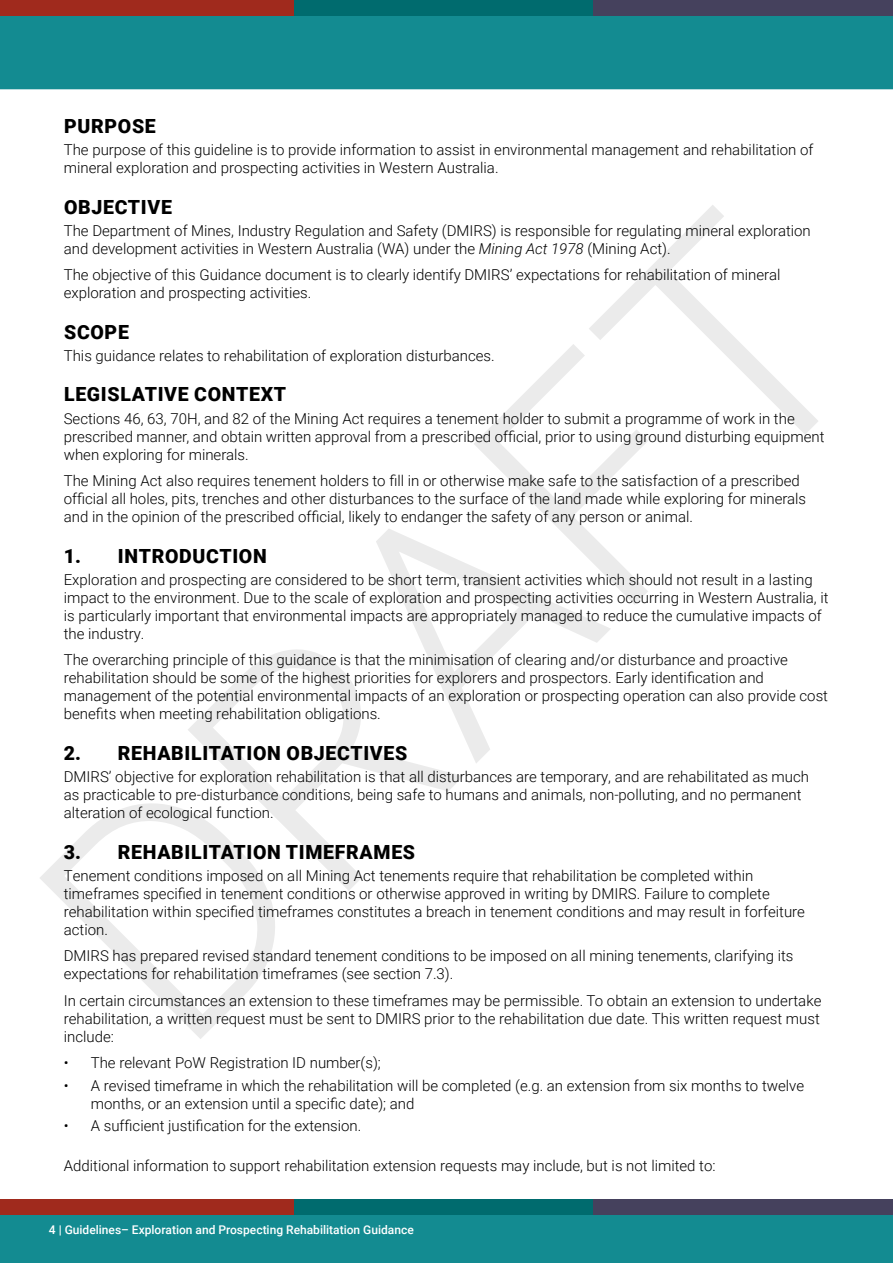
<style>
.page{position:relative;width:893px;height:1263px;background:#fff}
.page>*{position:absolute;margin:0;border:0;box-sizing:border-box;transform-origin:0 0}
.t1{font:300 320.7px "Roboto";color:#000}
.Heading_1{font:900 19.5px "Roboto";letter-spacing:.035em;color:#000}
.Main_Copy{font:300 15px/18px "Roboto";color:#000}
.Bullet_Points{font:300 15px "Roboto";color:#000}
.t2{font:500 12px "Roboto";color:#fff}
.s1{font-style:italic}
</style>
<div class="page">
<div style="left:0;top:15px;width:893px;height:74px;background:#138b91"></div>
<div style="left:0;top:0;width:299px;height:15px;background:#a02a1d"></div>
<div style="left:295px;top:0;width:299px;height:15px;background:#006b6e"></div>
<div style="left:594px;top:0;width:299px;height:15px;background:#45415d"></div>
<div style="left:0;top:1214px;width:893px;height:49px;background:#138b91"></div>
<div style="left:0;top:1199px;width:299px;height:15px;background:#a02a1d"></div>
<div style="left:295px;top:1199px;width:299px;height:15px;background:#006b6e"></div>
<div style="left:594px;top:1199px;width:299px;height:15px;background:#45415d"></div>
<p class="Heading_1" style="left:64px;top:112px;width:93px">PURPOSE</p>
<p class="Main_Copy" style="left:64px;top:140px;width:751px">The purpose of this guideline is to provide information to assist in environmental management and rehabilitation of mineral exploration and prospecting activities in Western Australia.</p>
<p class="Heading_1" style="left:64px;top:193px;width:109px">OBJECTIVE</p>
<p class="Main_Copy" style="left:64px;top:221px;width:749px">The Department of Mines, Industry Regulation and Safety (DMIRS) is responsible for regulating mineral exploration and development activities in Western Australia (WA) under the <span class="s1">Mining Act 1978</span> (Mining Act).</p>
<p class="Main_Copy" style="left:64px;top:265px;width:718px">The objective of this Guidance document is to clearly identify DMIRS’ expectations for rehabilitation of mineral exploration and prospecting activities.</p>
<p class="Heading_1" style="left:64px;top:318px;width:66px">SCOPE</p>
<p class="Main_Copy" style="left:64px;top:346px;width:432px">This guidance relates to rehabilitation of exploration disturbances.</p>
<p class="Heading_1" style="left:64px;top:381px;width:224px">LEGISLATIVE CONTEXT</p>
<p class="Main_Copy" style="left:64px;top:409px;width:762px">Sections 46, 63, 70H, and 82 of the Mining Act requires a tenement holder to submit a programme of work in the prescribed manner, and obtain written approval from a prescribed official, prior to using ground disturbing equipment when exploring for minerals.</p>
<p class="Main_Copy" style="left:64px;top:471px;width:744px">The Mining Act also requires tenement holders to fill in or otherwise make safe to the satisfaction of a prescribed official all holes, pits, trenches and other disturbances to the surface of the land made while exploring for minerals and in the opinion of the prescribed official, likely to endanger the safety of any person or animal.</p>
<p class="Heading_1" style="left:64px;top:542px;width:204px">1. INTRODUCTION</p>
<p class="Main_Copy" style="left:64px;top:570px;width:766px">Exploration and prospecting are considered to be short term, transient activities which should not result in a lasting impact to the environment. Due to the scale of exploration and prospecting activities occurring in Western Australia, it is particularly important that environmental impacts are appropriately managed to reduce the cumulative impacts of the industry.</p>
<p class="Main_Copy" style="left:64px;top:650px;width:766px">The overarching principle of this guidance is that the minimisation of clearing and/or disturbance and proactive rehabilitation should be some of the highest priorities for explorers and prospectors. Early identification and management of the potential environmental impacts of an exploration or prospecting operation can also provide cost benefits when meeting rehabilitation obligations.</p>
<p class="Heading_1" style="left:64px;top:739px;width:345px">2. REHABILITATION OBJECTIVES</p>
<p class="Main_Copy" style="left:64px;top:767px;width:747px">DMIRS’ objective for exploration rehabilitation is that all disturbances are temporary, and are rehabilitated as much as practicable to pre-disturbance conditions, being safe to humans and animals, non-polluting, and no permanent alteration of ecological function.</p>
<p class="Heading_1" style="left:64px;top:838px;width:353px">3. REHABILITATION TIMEFRAMES</p>
<p class="Main_Copy" style="left:64px;top:866px;width:743px">Tenement conditions imposed on all Mining Act tenements require that rehabilitation be completed within timeframes specified in tenement conditions or otherwise approved in writing by DMIRS. Failure to complete rehabilitation within specified timeframes constitutes a breach in tenement conditions and may result in forfeiture action.</p>
<p class="Main_Copy" style="left:64px;top:946px;width:731px">DMIRS has prepared revised standard tenement conditions to be imposed on all mining tenements, clarifying its expectations for rehabilitation timeframes (see section 7.3).</p>
<p class="Main_Copy" style="left:64px;top:991px;width:759px;text-align:justify">In certain circumstances an extension to these timeframes may be permissible. To obtain an extension to undertake rehabilitation, a written request must be sent to DMIRS prior to the rehabilitation due date. This written request must include:</p>
<p class="Main_Copy" style="left:64px;top:1053px;width:319px">• The relevant PoW Registration ID number(s);</p>
<p class="Main_Copy" style="left:91px;top:1076px;width:715px;text-indent:-27px">• A revised timeframe in which the rehabilitation will be completed (e.g. an extension from six months to twelve months, or an extension until a specific date); and</p>
<p class="Main_Copy" style="left:64px;top:1116px;width:299px">• A sufficient justification for the extension.</p>
<p class="Bullet_Points" style="left:64px;top:1155px;width:653px">Additional information to support rehabilitation extension requests may include, but is not limited to:</p>
<h1 class="t1" style="left:-59px;top:820px;width:990px;rotate:-45deg">DRAFT</h1>
<p class="t2" style="left:49px;top:1221px;width:366px">4 | Guidelines– Exploration and Prospecting Rehabilitation Guidance</p>
</div>
